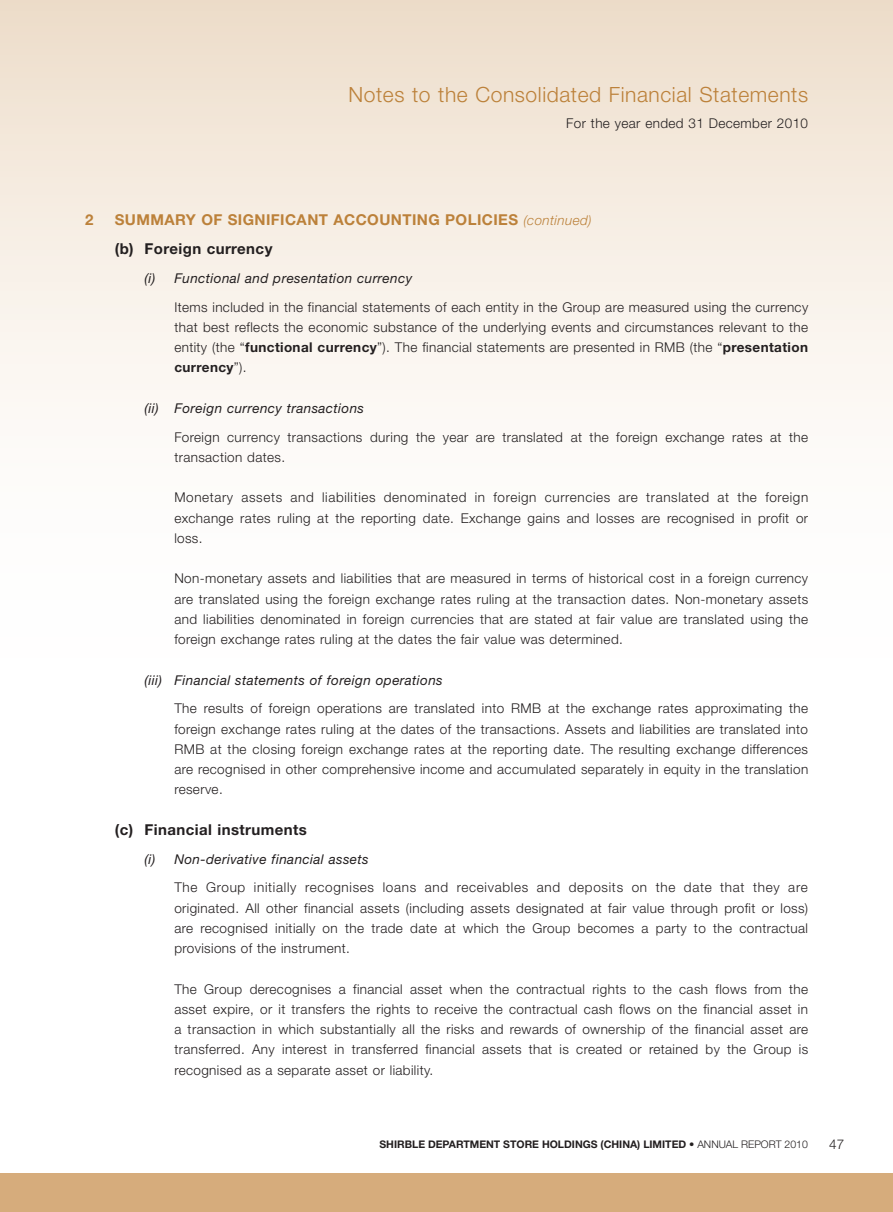
<style>
.page{position:relative;width:893px;height:1212px;background:#fff}
.page>*{position:absolute;margin:0;border:0;box-sizing:border-box;transform-origin:0 0}
.t1{font:300 21px "Helvetica Neue LT Std";letter-spacing:.03em;color:#bc813a}
.t2{font:700 15px/29px "Helvetica Neue LT Std";letter-spacing:.03em;color:#bc813a}
.t3{font:700 15px "Helvetica Neue LT Std";color:#231f20}
.t4{font:300 13.5px/20.2px "Helvetica Neue LT Std";letter-spacing:.03em;color:#231f20;text-align:justify}
.t5{font:italic 13.5px "Helvetica Neue LT Std";letter-spacing:.03em;color:#231f20}
.t6{font:700 10.5px "Helvetica Neue LT Std";color:#231f20}
.s1{font-weight:300;font-style:italic;font-size:13.5px}
.s2{color:#231f20}
.s3{font-weight:700}
.s4{font-weight:300}
</style>
<div class="page">
<div style="left:0;top:1174px;width:893px;height:38px;background:#d6ac7c"></div>
<div style="left:0;top:0;width:893px;height:721px;background:linear-gradient(to bottom,#f0e1d0,#fff)"></div>
<h1 class="t1" style="left:349px;top:82px;width:461px">Notes to the Consolidated Financial Statements</h1>
<p class="t4" style="left:566px;top:113px;width:243px">For the year ended 31 December 2010</p>
<p class="t2" style="left:85px;top:205px;width:10px">2</p>
<p class="t2" style="left:115px;top:205px;width:478px">Summary of significant accounting policies <span class="s1">(continued) </span><span class="s2">(b) Foreign currency</span></p>
<p class="t5" style="left:145px;top:270px;width:269px">(i) Functional and presentation currency</p>
<p class="t4" style="left:174px;top:296px;width:635px">Items included in the financial statements of each entity in the Group are measured using the currency that best reflects the economic substance of the underlying events and circumstances relevant to the entity (the “<span class="s3">functional currency</span>”). The financial statements are presented in RMB (the “<span class="s3">presentation currency</span>”).</p>
<p class="t5" style="left:145px;top:400px;width:221px">(ii) Foreign currency transactions</p>
<p class="t4" style="left:174px;top:426px;width:635px">Foreign currency transactions during the year are translated at the foreign exchange rates at the transaction dates.</p>
<p class="t4" style="left:174px;top:487px;width:635px">Monetary assets and liabilities denominated in foreign currencies are translated at the foreign exchange rates ruling at the reporting date. Exchange gains and losses are recognised in profit or loss.</p>
<p class="t4" style="left:174px;top:568px;width:635px">Non-monetary assets and liabilities that are measured in terms of historical cost in a foreign currency are translated using the foreign exchange rates ruling at the transaction dates. Non-monetary assets and liabilities denominated in foreign currencies that are stated at fair value are translated using the foreign exchange rates ruling at the dates the fair value was determined.</p>
<p class="t5" style="left:145px;top:672px;width:300px">(iii) Financial statements of foreign operations</p>
<p class="t4" style="left:174px;top:698px;width:635px">The results of foreign operations are translated into RMB at the exchange rates approximating the foreign exchange rates ruling at the dates of the transactions. Assets and liabilities are translated into RMB at the closing foreign exchange rates at the reporting date. The resulting exchange differences are recognised in other comprehensive income and accumulated separately in equity in the translation reserve.</p>
<p class="t3" style="left:115px;top:820px;width:194px">(c) Financial instruments</p>
<p class="t5" style="left:145px;top:851px;width:226px">(i) Non-derivative financial assets</p>
<p class="t4" style="left:174px;top:877px;width:635px">The Group initially recognises loans and receivables and deposits on the date that they are originated. All other financial assets (including assets designated at fair value through profit or loss) are recognised initially on the trade date at which the Group becomes a party to the contractual provisions of the instrument.</p>
<p class="t4" style="left:174px;top:978px;width:635px">The Group derecognises a financial asset when the contractual rights to the cash flows from the asset expire, or it transfers the rights to receive the contractual cash flows on the financial asset in a transaction in which substantially all the risks and rewards of ownership of the financial asset are transferred. Any interest in transferred financial assets that is created or retained by the Group is recognised as a separate asset or liability.</p>
<p class="t6" style="left:379px;top:1138px;width:430px">Shirble Department Store Holdings (China) Limited <span class="s4">• aNNUAL rEPORT 2010</span></p>
<p class="t4" style="left:829px;top:1134px;width:17px">47</p>
</div>
